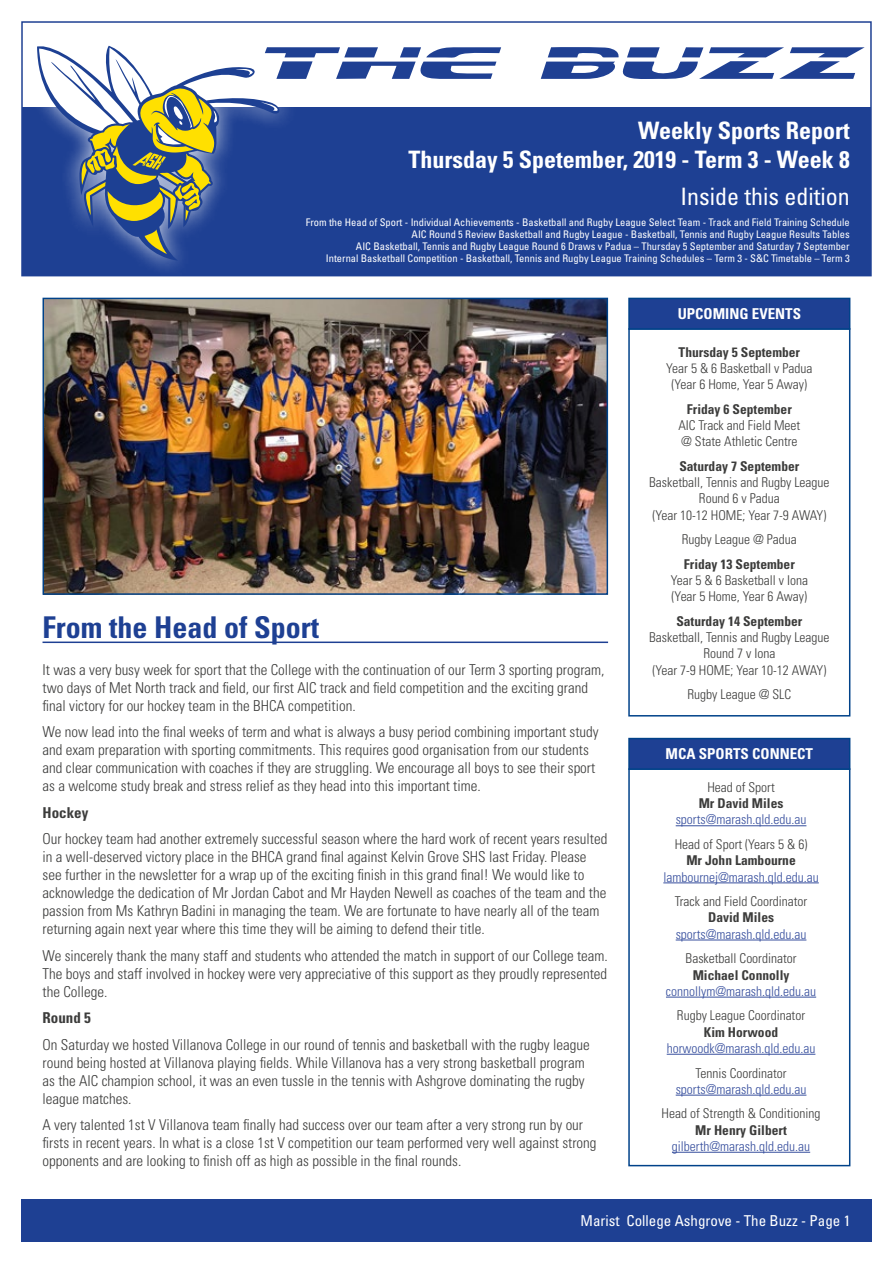
<style>
.page{position:relative;width:893px;height:1263px;background:#fff}
.page>*{position:absolute;margin:0;border:0;box-sizing:border-box;transform-origin:0 0}
.t1{font:700 condensed 30px "Univers LT Std";color:#1e4093}
.t2{font:700 condensed 24px/28.8px "Univers LT Std";color:#fff;text-align:right}
.t3{font:condensed 24px "Univers LT Std";color:#fff}
.t4{font:300 condensed 15px/18px "Univers LT Std";color:#3c3c3b}
.t5{font:condensed 15px "Univers LT Std";color:#fff}
.t6{font:700 condensed 15px "Univers LT Std";color:#fff}
.t7{font:700 condensed 15px "Univers LT Std";color:#3c3c3b}
.t8{font:300 condensed 13.5px/16.2px "Univers LT Std";color:#3c3c3b;text-align:center}
.t9{font:300 condensed 13.5px "Univers LT Std";color:#364e9d}
.t10{font:700 condensed 13.5px "Univers LT Std";color:#3c3c3b}
.t11{font:condensed 10.5px/12px "Univers LT Std";color:#fff;text-align:right}
</style>
<div class="page">
<div style="left:628px;top:328px;width:222px;height:388px;border:2px solid #004289"></div>
<div style="left:22px;top:107px;width:849px;height:168px;background:#1e4093"></div>
<div style="left:629px;top:298px;width:221px;height:31px;background:#1e4093"></div>
<div style="left:628px;top:298px;width:222px;height:32px;border:2px solid #004289"></div>
<div style="left:21px;top:21px;width:851px;height:255px;border:2px solid #1e4093"></div>
<div style="left:21px;top:1199px;width:851px;height:43px;background:#1e4093"></div>
<div style="left:18px;top:27px;width:280px;height:252px;background:#fff;opacity:.75"></div>
<svg style="left:35px;top:39px;width:466px;height:222px"></svg>
<svg style="left:541px;top:47px;width:324px;height:32px"></svg>
<img style="left:45px;top:300px;width:561px;height:293px">
<div style="left:43px;top:298px;width:565px;height:297px;border:1px solid #004289"></div>
<hr style="left:43px;top:641px;width:565px;height:2px;background:#1e4093">
<div style="left:628px;top:768px;width:222px;height:398px;border:2px solid #004289"></div>
<div style="left:629px;top:738px;width:221px;height:31px;background:#1e4093"></div>
<div style="left:628px;top:738px;width:222px;height:32px;border:2px solid #004289"></div>
<hr style="left:676px;top:825px;width:130px;height:1px;background:#364e9d">
<hr style="left:663px;top:882px;width:156px;height:1px;background:#364e9d">
<hr style="left:676px;top:940px;width:130px;height:1px;background:#364e9d">
<hr style="left:666px;top:997px;width:150px;height:1px;background:#364e9d">
<hr style="left:667px;top:1054px;width:148px;height:1px;background:#364e9d">
<hr style="left:676px;top:1095px;width:130px;height:1px;background:#364e9d">
<hr style="left:672px;top:1152px;width:138px;height:1px;background:#364e9d">
<h2 class="t2" style="left:408px;top:116px;width:443px">Weekly Sports Report<br>Thursday 5 Spetember, 2019 - Term 3 - Week 8</h2>
<h2 class="t3" style="left:680px;top:181px;width:171px">Inside this edition</h2>
<p class="t11" style="left:306px;top:216px;width:545px">From the Head of Sport - Individual Achievements - Basketball and Rugby League Select Team - Track and Field Training Schedule AIC Round 5 Review Basketball and Rugby League - Basketball, Tennis and Rugby League Results Tables<br>AIC Basketball, Tennis and Rugby League Round 6 Draws v Padua – Thursday 5 September and Saturday 7 September<br>Internal Basketball Competition - Basketball, Tennis and Rugby League Training Schedules – Term 3 - S&amp;C Timetable – Term 3</p>
<h1 class="t1" style="left:43px;top:609px;width:278px">From the Head of Sport</h1>
<p class="t4" style="left:43px;top:660px;width:563px">It was a very busy week for sport that the College with the continuation of our Term 3 sporting program, two days of Met North track and field, our first AIC track and field competition and the exciting grand final victory for our hockey team in the BHCA competition.</p>
<p class="t4" style="left:43px;top:723px;width:558px">We now lead into the final weeks of term and what is always a busy period combining important study and exam preparation with sporting commitments. This requires good organisation from our students and clear communication with coaches if they are struggling. We encourage all boys to see their sport as a welcome study break and stress relief as they head into this important time.</p>
<p class="t7" style="left:43px;top:803px;width:47px">Hockey</p>
<p class="t4" style="left:43px;top:830px;width:566px">Our hockey team had another extremely successful season where the hard work of recent years resulted in a well-deserved victory place in the BHCA grand final against Kelvin Grove SHS last Friday. Please see further in the newsletter for a wrap up of the exciting finish in this grand final! We would like to acknowledge the dedication of Mr Jordan Cabot and Mr Hayden Newell as coaches of the team and the passion from Ms Kathryn Badini in managing the team. We are fortunate to have nearly all of the team returning again next year where this time they will be aiming to defend their title.</p>
<p class="t4" style="left:43px;top:946px;width:567px;text-align:justify">We sincerely thank the many staff and students who attended the match in support of our College team.<br>The boys and staff involved in hockey were very appreciative of this support as they proudly represented the College.</p>
<p class="t7" style="left:43px;top:1009px;width:50px">Round 5</p>
<p class="t4" style="left:43px;top:1035px;width:549px">On Saturday we hosted Villanova College in our round of tennis and basketball with the rugby league round being hosted at Villanova playing fields. While Villanova has a very strong basketball program as the AIC champion school, it was an even tussle in the tennis with Ashgrove dominating the rugby league matches.</p>
<p class="t4" style="left:43px;top:1116px;width:555px">A very talented 1st V Villanova team finally had success over our team after a very strong run by our firsts in recent years. In what is a close 1st V competition our team performed very well against strong opponents and are looking to finish off as high as possible in the final rounds.</p>
<p class="t6" style="left:678px;top:305px;width:125px">UPCOMING EVENTS</p>
<p class="t10" style="left:679px;top:344px;width:123px">Thursday 5 September</p>
<p class="t8" style="left:666px;top:360px;width:148px">Year 5 &amp; 6 Basketball v Padua (Year 6 Home, Year 5 Away)</p>
<p class="t10" style="left:687px;top:401px;width:106px">Friday 6 September</p>
<p class="t8" style="left:678px;top:417px;width:123px;text-align:left">AIC Track and Field Meet @ State Athletic Centre</p>
<p class="t10" style="left:679px;top:458px;width:121px">Saturday 7 September</p>
<p class="t8" style="left:649px;top:474px;width:182px">Basketball, Tennis and Rugby League<br>Round 6 v Padua<br>(Year 10-12 HOME; Year 7-9 AWAY)</p>
<p class="t8" style="left:682px;top:531px;width:116px">Rugby League @ Padua</p>
<p class="t10" style="left:684px;top:556px;width:112px">Friday 13 September</p>
<p class="t8" style="left:671px;top:572px;width:139px;text-align:left">Year 5 &amp; 6 Basketball v Iona (Year 5 Home, Year 6 Away)</p>
<p class="t10" style="left:676px;top:613px;width:127px">Saturday 14 September</p>
<p class="t8" style="left:649px;top:629px;width:182px">Basketball, Tennis and Rugby League<br>Round 7 v Iona<br>(Year 7-9 HOME; Year 10-12 AWAY)</p>
<p class="t8" style="left:687px;top:686px;width:105px">Rugby League @ SLC</p>
<p class="t6" style="left:666px;top:745px;width:149px">MCA SPORTS CONNECT</p>
<p class="t8" style="left:707px;top:779px;width:69px">Head of Sport</p>
<p class="t10" style="left:699px;top:795px;width:86px">Mr David Miles</p>
<p class="t9" style="left:676px;top:811px;width:132px">sports@marash.qld.edu.au</p>
<p class="t8" style="left:675px;top:836px;width:134px">Head of Sport (Years 5 &amp; 6)</p>
<p class="t10" style="left:686px;top:852px;width:111px">Mr John Lambourne</p>
<p class="t9" style="left:663px;top:869px;width:157px">lambournej@marash.qld.edu.au</p>
<p class="t8" style="left:675px;top:893px;width:134px">Track and Field Coordinator</p>
<p class="t10" style="left:708px;top:909px;width:67px">David Miles</p>
<p class="t9" style="left:676px;top:926px;width:132px">sports@marash.qld.edu.au</p>
<p class="t8" style="left:686px;top:950px;width:112px">Basketball Coordinator</p>
<p class="t10" style="left:693px;top:966px;width:98px">Michael Connolly</p>
<p class="t9" style="left:666px;top:983px;width:152px">connollym@marash.qld.edu.au</p>
<p class="t8" style="left:677px;top:1007px;width:130px">Rugby League Coordinator</p>
<p class="t10" style="left:704px;top:1023px;width:76px">Kim Horwood</p>
<p class="t9" style="left:667px;top:1040px;width:150px">horwoodk@marash.qld.edu.au</p>
<p class="t8" style="left:695px;top:1065px;width:93px">Tennis Coordinator</p>
<p class="t9" style="left:676px;top:1081px;width:132px">sports@marash.qld.edu.au</p>
<p class="t8" style="left:662px;top:1106px;width:160px">Head of Strength &amp; Conditioning</p>
<p class="t10" style="left:695px;top:1121px;width:93px">Mr Henry Gilbert</p>
<p class="t9" style="left:672px;top:1138px;width:140px">gilberth@marash.qld.edu.au</p>
<p class="t5" style="left:580px;top:1211px;width:271px">Marist College Ashgrove - The Buzz - Page 1</p>
</div>
